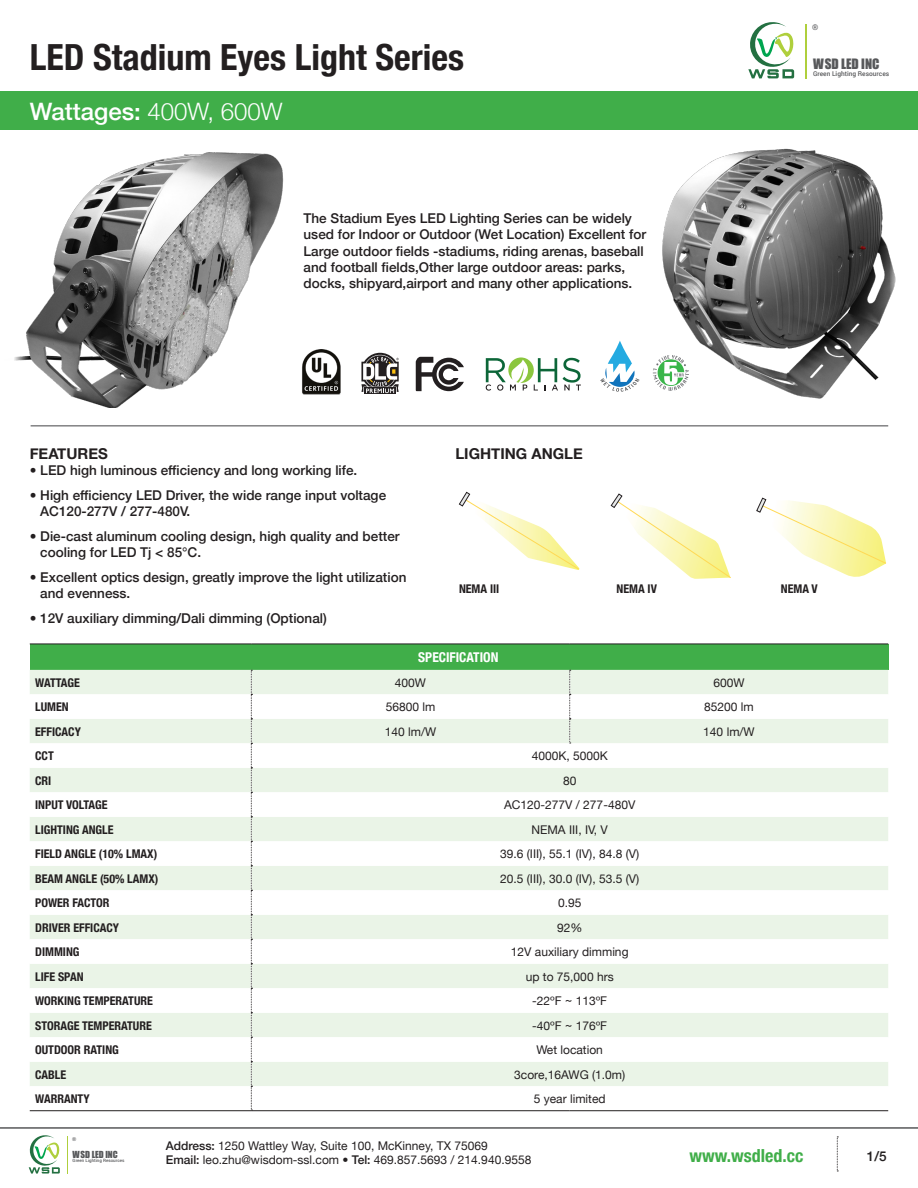
<style>
.page{position:relative;width:918px;height:1188px;background:#fff}
.page>*{position:absolute;margin:0;border:0;box-sizing:border-box;transform-origin:0 0}
.t1{font:700 condensed 36px "Helvetica Neue";color:#231f20}
.t2{font:500 24px "Helvetica Neue";color:#fff}
.t3{font:700 condensed 18px "Helvetica Neue";color:#40ae49}
.t4{font:700 15px "Helvetica Neue";color:#231f20}
.t5{font:500 13.5px/16.2px "Helvetica Neue";color:#231f20}
.t6{font:700 condensed 13.5px "Helvetica Neue";color:#fff}
.t7{font:13.2px "Impact";color:#57585a}
.t8{font:12px "Helvetica Neue";color:#231f20}
.t9{font:700 condensed 12px "Helvetica Neue";color:#231f20}
.t10{font:9px "Impact";color:#57585a}
.t11{font:500 7.95px "Roboto";color:#57585a}
.t12{font:500 6.6px "Roboto";color:#57585a}
.t13{font:500 5.4px "Roboto";color:#57585a}
.t14{font:500 4.5px "Roboto";color:#57585a}
.s1{font-weight:300}
.s2{font-weight:500}
</style>
<div class="page">
<hr style="left:0;top:1127px;width:918px;height:2px;background:#57585a">
<hr style="left:67px;top:1136px;width:1px;height:38px;background:#afcf3c">
<svg style="left:29px;top:1135px;width:31px;height:39px"></svg>
<div style="left:0;top:91px;width:918px;height:38px;background:#40ae49"></div>
<hr style="left:31px;top:425px;width:857px;height:1px;background:#57585a">
<div style="left:30px;top:644px;width:858px;height:26px;background:#40ae49"></div>
<div style="left:30px;top:670px;width:858px;height:24px;background:#eaf4e7"></div>
<svg style="left:30px;top:694px;width:858px;height:416px"></svg>
<svg style="left:251px;top:670px;width:1px;height:440px"></svg>
<hr style="left:30px;top:1110px;width:221px;height:1px;background:#231f20">
<hr style="left:251px;top:1110px;width:319px;height:1px;background:#231f20">
<hr style="left:570px;top:1110px;width:318px;height:1px;background:#231f20">
<svg style="left:569px;top:670px;width:2px;height:74px"></svg>
<hr style="left:30px;top:644px;width:221px;height:1px;background:#231f20">
<hr style="left:251px;top:644px;width:319px;height:1px;background:#231f20">
<hr style="left:570px;top:644px;width:318px;height:1px;background:#231f20">
<svg style="left:837px;top:1137px;width:1px;height:35px"></svg>
<hr style="left:805px;top:24px;width:1px;height:54px;background:#afcf3c">
<svg style="left:748px;top:22px;width:47px;height:56px"></svg>
<svg style="left:486px;top:357px;width:95px;height:34px"></svg>
<svg style="left:600px;top:341px;width:40px;height:51px"></svg>
<svg style="left:416px;top:357px;width:48px;height:34px"></svg>
<img style="left:302px;top:349px;width:39px;height:45px">
<img style="left:14px;top:152px;width:270px;height:255px">
<img style="left:662px;top:148px;width:234px;height:251px">
<div style="left:364px;top:387px;width:32px;height:7px;background:#231f20"></div>
<svg style="left:361px;top:353px;width:38px;height:40px"></svg>
<svg style="left:653px;top:355px;width:36px;height:36px"></svg>
<svg style="left:459px;top:492px;width:121px;height:78px"></svg>
<svg style="left:611px;top:494px;width:120px;height:85px"></svg>
<svg style="left:756px;top:498px;width:130px;height:79px"></svg>
<p class="t1" style="left:30px;top:27px;width:436px">LED Stadium Eyes Light Series</p>
<p class="t2" style="left:30px;top:92px;width:254px">Wattages: <span class="s1">400W, 600W</span></p>
<p class="t5" style="left:304px;top:209px;width:344px">The Stadium Eyes LED Lighting Series can be widely used for Indoor or Outdoor (Wet Location) Excellent for Large outdoor fields -stadiums, riding arenas, baseball and football fields,Other large outdoor areas: parks, docks, shipyard,airport and many other applications.</p>
<p class="t11" style="left:812px;top:21px;width:8px">®</p>
<p class="t7" style="left:813px;top:53px;width:68px">WSD LED INC</p>
<p class="t12" style="left:813px;top:69px;width:78px">Green Lighting Resources</p>
<p class="t4" style="left:30px;top:442px;width:80px">FEATURES</p>
<p class="t5" style="left:30px;top:461px;width:329px">• LED high luminous efficiency and long working life.</p>
<p class="t5" style="left:40px;top:486px;width:347px;text-indent:-11px">• High efficiency LED Driver, the wide range input voltage<br>AC120-277V / 277-480V.</p>
<p class="t5" style="left:40px;top:527px;width:361px;text-indent:-11px">• Die-cast aluminum cooling design, high quality and better cooling for LED Tj &lt; 85℃.</p>
<p class="t5" style="left:40px;top:568px;width:368px;text-indent:-11px">• Excellent optics design, greatly improve the light utilization and evenness.</p>
<p class="t5" style="left:30px;top:609px;width:299px">• 12V auxiliary dimming/Dali dimming (Optional)</p>
<p class="t4" style="left:455px;top:442px;width:129px">LIGHTING ANGLE</p>
<p class="t9" style="left:459px;top:579px;width:42px">NEMA III</p>
<p class="t9" style="left:617px;top:579px;width:42px">NEMA IV</p>
<p class="t9" style="left:781px;top:579px;width:38px">NEMA V</p>
<p class="t6" style="left:418px;top:646px;width:82px">SPECIFICATION</p>
<p class="t9" style="left:35px;top:673px;width:46px">WATTAGE</p>
<p class="t8" style="left:395px;top:674px;width:33px">400W</p>
<p class="t8" style="left:713px;top:674px;width:33px">600W</p>
<p class="t9" style="left:35px;top:697px;width:35px">LUMEN</p>
<p class="t8" style="left:386px;top:698px;width:51px">56800 lm</p>
<p class="t8" style="left:704px;top:698px;width:51px">85200 lm</p>
<p class="t9" style="left:35px;top:722px;width:47px">EFFICACY</p>
<p class="t8" style="left:385px;top:723px;width:53px">140 lm/W</p>
<p class="t8" style="left:703px;top:723px;width:53px">140 lm/W</p>
<p class="t9" style="left:35px;top:746px;width:20px">CCT</p>
<p class="t8" style="left:532px;top:747px;width:78px">4000K, 5000K</p>
<p class="t9" style="left:35px;top:771px;width:18px">CRI</p>
<p class="t8" style="left:563px;top:772px;width:15px">80</p>
<p class="t9" style="left:35px;top:795px;width:74px">INPUT VOLTAGE</p>
<p class="t8" style="left:504px;top:796px;width:133px">AC120-277V / 277-480V</p>
<p class="t9" style="left:35px;top:820px;width:80px">LIGHTING ANGLE</p>
<p class="t8" style="left:532px;top:821px;width:78px">NEMA III, IV, V</p>
<p class="t9" style="left:35px;top:844px;width:124px">FIELD ANGLE (10% LMAX)</p>
<p class="t8" style="left:500px;top:845px;width:141px">39.6 (III), 55.1 (IV), 84.8 (V)</p>
<p class="t9" style="left:35px;top:869px;width:125px">BEAM ANGLE (50% LAMX)</p>
<p class="t8" style="left:500px;top:870px;width:141px">20.5 (III), 30.0 (IV), 53.5 (V)</p>
<p class="t9" style="left:35px;top:893px;width:76px">POWER FACTOR</p>
<p class="t8" style="left:558px;top:894px;width:25px">0.95</p>
<p class="t9" style="left:35px;top:917px;width:85px">DRIVER EFFICACY</p>
<p class="t8" style="left:557px;top:919px;width:27px">92%</p>
<p class="t9" style="left:35px;top:942px;width:46px">DIMMING</p>
<p class="t8" style="left:511px;top:943px;width:119px">12V auxiliary dimming</p>
<p class="t9" style="left:35px;top:966px;width:50px">LIFE SPAN</p>
<p class="t8" style="left:526px;top:968px;width:89px">up to 75,000 hrs</p>
<p class="t9" style="left:35px;top:991px;width:119px">WORKING TEMPERATURE</p>
<p class="t8" style="left:532px;top:992px;width:76px">-22ºF ~ 113ºF</p>
<p class="t9" style="left:35px;top:1015px;width:118px">STORAGE TEMPERATURE</p>
<p class="t8" style="left:532px;top:1017px;width:76px">-40ºF ~ 176ºF</p>
<p class="t9" style="left:35px;top:1040px;width:85px">OUTDOOR RATING</p>
<p class="t8" style="left:537px;top:1041px;width:68px">Wet location</p>
<p class="t9" style="left:35px;top:1064px;width:33px">CABLE</p>
<p class="t8" style="left:514px;top:1066px;width:113px">3core,16AWG (1.0m)</p>
<p class="t9" style="left:35px;top:1089px;width:56px">WARRANTY</p>
<p class="t8" style="left:534px;top:1090px;width:73px">5 year limited</p>
<p class="t13" style="left:72px;top:1135px;width:6px">®</p>
<p class="t10" style="left:73px;top:1147px;width:47px">WSD LED INC</p>
<p class="t14" style="left:73px;top:1158px;width:53px">Green Lighting Resources</p>
<p class="t8" style="left:166px;top:1137px;width:323px"><span class="s2">Address:</span> 1250 Wattley Way, Suite 100, McKinney, TX 75069</p>
<p class="t8" style="left:166px;top:1151px;width:367px"><span class="s2">Email:</span> leo.zhu@wisdom-ssl.com <span class="s2">• Tel:</span> 469.857.5693 / 214.940.9558</p>
<p class="t3" style="left:690px;top:1140px;width:115px">www.wsdled.cc</p>
<p class="t5" style="left:867px;top:1147px;width:21px">1/5</p>
</div>
